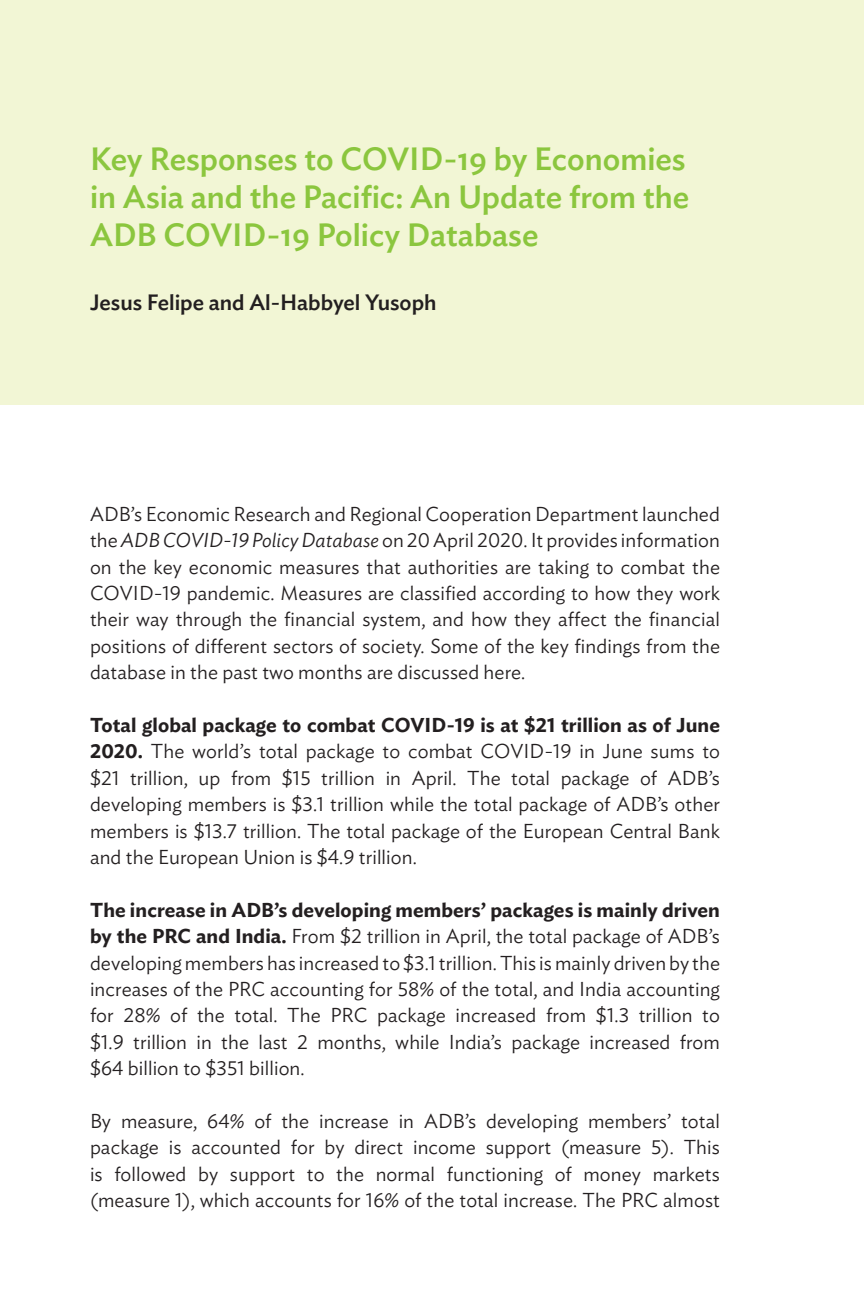
<style>
.page{position:relative;width:864px;height:1296px;background:#fff}
.page>*{position:absolute;margin:0;border:0;box-sizing:border-box;transform-origin:0 0}
.Level_1__chapter_tit{font:500 32px/38.4px "Ideal Sans";color:#8bc63e;text-align:justify}
.Authors{font:500 22px "Ideal Sans";color:#231f20}
.Body_text{font:300 20px/26.4px "Ideal Sans";letter-spacing:.005em;color:#231f20;text-align:justify}
.s1{font-style:italic}
.s2{font-weight:600}
</style>
<div class="page">
<div style="left:0;top:0;width:864px;height:405px;background:#f2f6d5"></div>
<p class="Level_1__chapter_tit" style="left:90px;top:137px;width:601px">Key Responses to COVID-19 by Economies in Asia and the Pacific: An Update from the ADB COVID-19 Policy Database</p>
<p class="Authors" style="left:90px;top:285px;width:348px">Jesus Felipe and Al-Habbyel Yusoph</p>
<p class="Body_text" style="left:90px;top:499px;width:632px">ADB’s Economic Research and Regional Cooperation Department launched the <span class="s1">ADB COVID-19 Policy Database</span> on 20 April 2020. It provides information on the key economic measures that authorities are taking to combat the COVID-19 pandemic. Measures are classified according to how they work their way through the financial system, and how they affect the financial positions of different sectors of society. Some of the key findings from the database in the past two months are discussed here.</p>
<p class="Body_text" style="left:90px;top:710px;width:632px"><span class="s2">Total global package to combat COVID-19 is at $21 trillion as of June 2020.</span> The world’s total package to combat COVID-19 in June sums to $21 trillion, up from $15 trillion in April. The total package of ADB’s developing members is $3.1 trillion while the total package of ADB’s other members is $13.7 trillion. The total package of the European Central Bank and the European Union is $4.9 trillion.</p>
<p class="Body_text" style="left:90px;top:895px;width:632px"><span class="s2">The increase in ADB’s developing members’ packages is mainly driven by the PRC and India.</span> From $2 trillion in April, the total package of ADB’s developing members has increased to $3.1 trillion. This is mainly driven by the increases of the PRC accounting for 58% of the total, and India accounting for 28% of the total. The PRC package increased from $1.3 trillion to $1.9 trillion in the last 2 months, while India’s package increased from $64 billion to $351 billion.</p>
<p class="Body_text" style="left:90px;top:1106px;width:632px">By measure, 64% of the increase in ADB’s developing members’ total package is accounted for by direct income support (measure 5). This is followed by support to the normal functioning of money markets (measure 1), which accounts for 16% of the total increase. The PRC almost</p>
</div>
